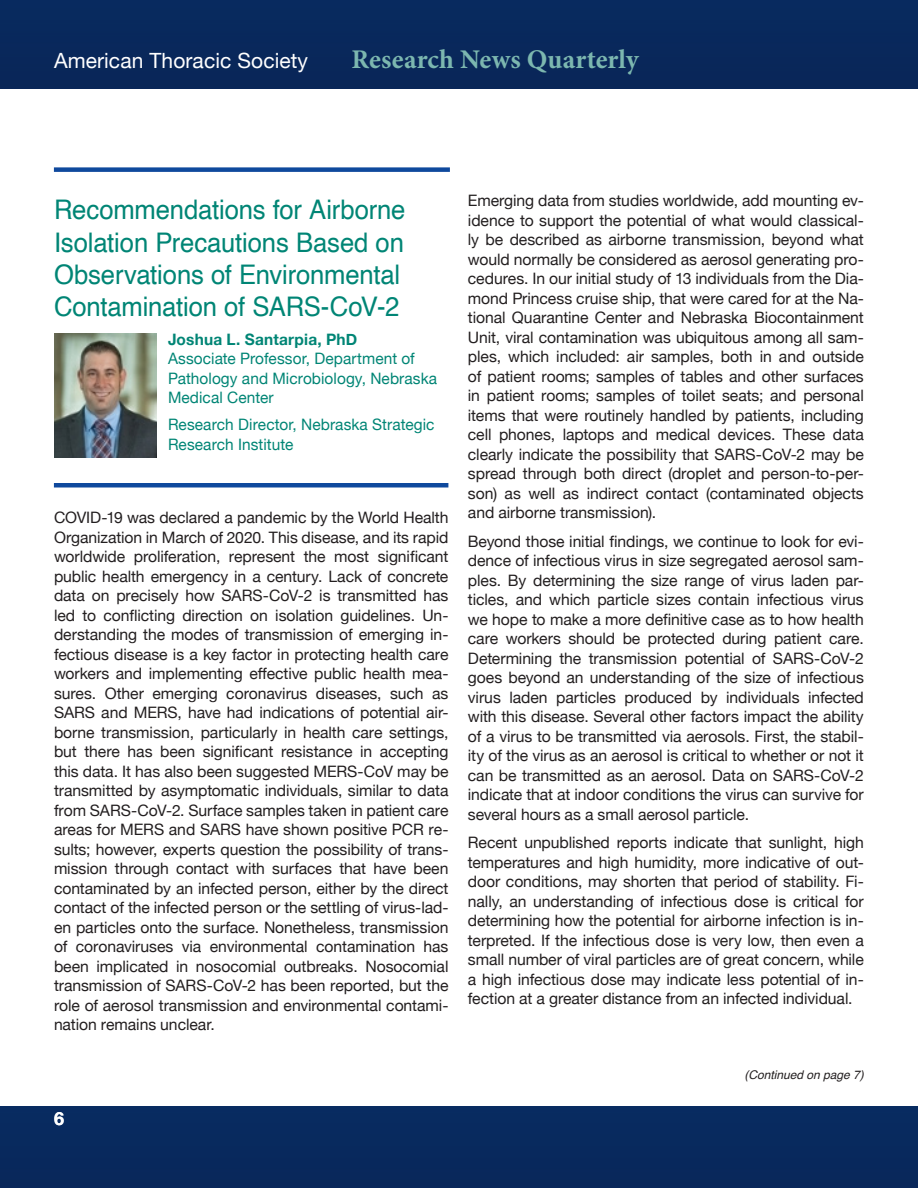
<style>
.page{position:relative;width:918px;height:1188px;background:#fff}
.page>*{position:absolute;margin:0;border:0;box-sizing:border-box;transform-origin:0 0}
.Justified_Regular_Pa{font:27px/32.4px "Helvetica";letter-spacing:-.005em;color:#008575;scale:.95 1}
.t1{font:700 27px "Minion Pro";letter-spacing:.005em;color:#7cb7af}
.t2{font:21px "Helvetica Neue";letter-spacing:.005em;color:#fff}
.t3{font:700 18px "Helvetica Neue";color:#fff}
.Justified_Regular_Pa-2{font:15.75px/19.5px "Helvetica Neue";letter-spacing:-.005em;color:#231f20;text-align:justify}
.Justified_Regular_Pa-3{font:15.75px/19.5px "Helvetica Neue";letter-spacing:.005em;color:#008575}
.t4{font:italic 12px "Helvetica";color:#231f20}
.s1{font-weight:700}
</style>
<div class="page">
<div style="left:0;top:0;width:918px;height:89px;background:#09285c"></div>
<div style="left:0;top:1106px;width:918px;height:82px;background:#08295d"></div>
<div style="left:54px;top:167px;width:396px;height:5px;background:#0f499d"></div>
<div style="left:54px;top:483px;width:394px;height:5px;background:#0f499d"></div>
<img style="left:54px;top:334px;width:103px;height:123px">
<p class="t2" style="left:54px;top:45px;width:256px">American Thoracic Society</p>
<p class="t1" style="left:352px;top:40px;width:289px">Research News Quarterly</p>
<p class="Justified_Regular_Pa" style="left:54px;top:194px;width:372px">Recommendations for Airborne<br>Isolation Precautions Based on<br>Observations of Environmental<br>Contamination of SARS-CoV-2</p>
<p class="Justified_Regular_Pa-3" style="left:168px;top:331px;width:271px"><span class="s1">Joshua L. Santarpia, PhD<br></span>Associate Professor, Department of<br>Pathology and Microbiology, Nebraska<br>Medical Center</p>
<p class="Justified_Regular_Pa-3" style="left:168px;top:416px;width:268px">Research Director, Nebraska Strategic<br>Research Institute</p>
<p class="Justified_Regular_Pa-2" style="left:54px;top:509px;width:396px">COVID-19 was declared a pandemic by the World Health Organization in March of 2020. This disease, and its rapid worldwide proliferation, represent the most significant public health emergency in a century. Lack of concrete data on precisely how SARS-CoV-2 is transmitted has led to conflicting direction on isolation guidelines. Un&shy;derstanding the modes of transmission of emerging in&shy;fectious disease is a key factor in protecting health care workers and implementing effective public health mea&shy;sures. Other emerging coronavirus diseases, such as SARS and MERS, have had indications of potential air&shy;borne transmission, particularly in health care settings, but there has been significant resistance in accepting this data. It has also been suggested MERS-CoV may be transmitted by asymptomatic individuals, similar to data from SARS-CoV-2. Surface samples taken in patient care areas for MERS and SARS have shown positive PCR re&shy;sults; however, experts question the possibility of trans&shy;mission through contact with surfaces that have been contaminated by an infected person, either by the direct contact of the infected person or the settling of virus-lad&shy;en particles onto the surface. Nonetheless, transmission of coronaviruses via environmental contamination has been implicated in nosocomial outbreaks. Nosocomial transmission of SARS-CoV-2 has been reported, but the role of aerosol transmission and environmental contami&shy;nation remains unclear.</p>
<p class="t3" style="left:54px;top:1107px;width:12px">6</p>
<p class="Justified_Regular_Pa-2" style="left:468px;top:192px;width:397px">Emerging data from studies worldwide, add mounting ev&shy;idence to support the potential of what would classical&shy;ly be described as airborne transmission, beyond what would normally be considered as aerosol generating pro&shy;cedures. In our initial study of 13 individuals from the Dia&shy;mond Princess cruise ship, that were cared for at the Na&shy;tional Quarantine Center and Nebraska Biocontainment Unit, viral contamination was ubiquitous among all sam&shy;ples, which included: air samples, both in and outside of patient rooms; samples of tables and other surfaces in patient rooms; samples of toilet seats; and personal items that were routinely handled by patients, including cell phones, laptops and medical devices. These data clearly indicate the possibility that SARS-CoV-2 may be spread through both direct (droplet and person-to-per&shy;son) as well as indirect contact (contaminated objects and airborne transmission).</p>
<p class="Justified_Regular_Pa-2" style="left:468px;top:532px;width:397px">Beyond those initial findings, we continue to look for evi&shy;dence of infectious virus in size segregated aerosol sam&shy;ples. By determining the size range of virus laden par&shy;ticles, and which particle sizes contain infectious virus we hope to make a more definitive case as to how health care workers should be protected during patient care.<br>Determining the transmission potential of SARS-CoV-2 goes beyond an understanding of the size of infectious virus laden particles produced by individuals infected with this disease. Several other factors impact the ability of a virus to be transmitted via aerosols. First, the stabil&shy;ity of the virus as an aerosol is critical to whether or not it can be transmitted as an aerosol. Data on SARS-CoV-2 indicate that at indoor conditions the virus can survive for several hours as a small aerosol particle.</p>
<p class="Justified_Regular_Pa-2" style="left:468px;top:834px;width:397px">Recent unpublished reports indicate that sunlight, high temperatures and high humidity, more indicative of out&shy;door conditions, may shorten that period of stability. Fi&shy;nally, an understanding of infectious dose is critical for determining how the potential for airborne infection is in&shy;terpreted. If the infectious dose is very low, then even a small number of viral particles are of great concern, while a high infectious dose may indicate less potential of in&shy;fection at a greater distance from an infected individual.</p>
<p class="t4" style="left:744px;top:1065px;width:121px">(Continued on page 7)</p>
</div>
